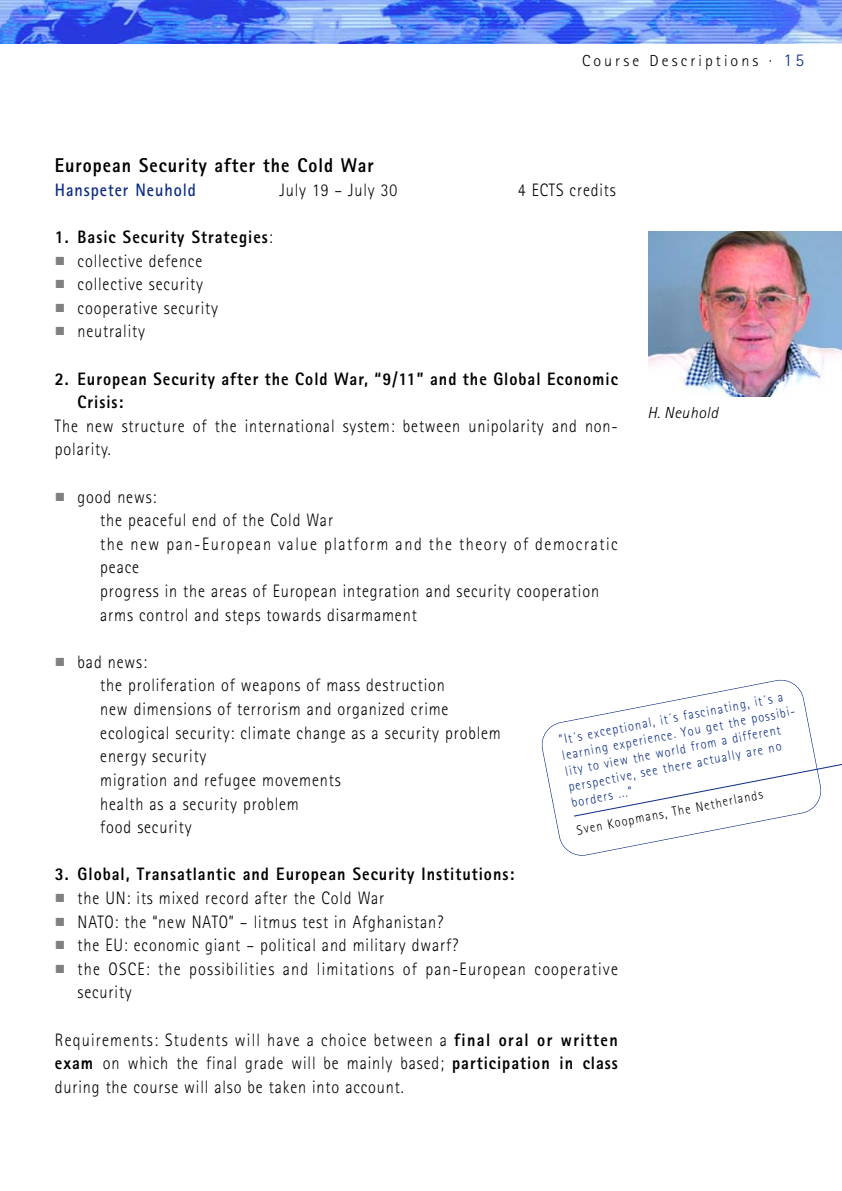
<style>
.page{position:relative;width:842px;height:1191px;background:#fff}
.page>*{position:absolute;margin:0;border:0;box-sizing:border-box;transform-origin:0 0}
.t1{font:800 20px "Rotis Sans Serif";letter-spacing:.055em;color:#000;scale:.9 1}
.t2{font:300 18px/23.6px "Rotis Sans Serif";letter-spacing:.055em;color:#000;scale:.9 1}
.t3{font:800 18px/23.6px "Rotis Sans Serif";letter-spacing:.06em;color:#000;scale:.9 1}
.t4{font:700 18px "Rotis Sans Serif";letter-spacing:.06em;color:#0c2c84;scale:.9 1}
.t5{font:300 16px "Rotis Sans Serif";letter-spacing:.19em;color:#000}
.t6{font:italic 300 16px "Rotis Sans Serif";letter-spacing:.025em;color:#000}
.t7{font:300 13.6px/16px "Rotis Sans Serif";color:#0c2c84;scale:.9 1}
.t8{font:300 13.6px "Rotis Sans Serif";color:#000;scale:.9 1}
.s1{font-size:18px;color:#0c2c84}
.s2{font-weight:800}
</style>
<div class="page">
<img style="left:0;top:0;width:841px;height:44px">
<img style="left:648px;top:232px;width:193px;height:164px">
<svg style="left:541px;top:679px;width:275px;height:177px"></svg>
<svg style="left:573px;top:759px;width:268px;height:58px"></svg>
<p class="t5" style="left:582px;top:55px;width:224px">Course Descriptions · <span class="s1">15</span></p>
<p class="t1" style="left:55px;top:158px;width:356px">European Security after the Cold War</p>
<p class="t4" style="left:55px;top:183px;width:158px">Hanspeter Neuhold</p>
<p class="t2" style="left:279px;top:180px;width:132px">July 19 – July 30</p>
<p class="t2" style="left:518px;top:180px;width:110px">4 ECTS credits</p>
<p class="t2" style="left:78px;top:227px;width:218px;text-indent:-23px"><span class="s2">1. Basic Security Strategies</span>: collective defence<br>collective security cooperative security neutrality</p>
<p class="t3" style="left:78px;top:368px;width:602px;text-indent:-23px">2. European Security after the Cold War, “9/11” and the Global Economic<br>Crisis:</p>
<p class="t2" style="left:55px;top:416px;width:627px">The new structure of the international system: between unipolarity and non&shy;polarity.</p>
<p class="t2" style="left:100px;top:486px;width:577px;text-indent:-23px">good news:<br>the peaceful end of the Cold War<br>the new pan-European value platform and the theory of democratic peace<br>progress in the areas of European integration and security cooperation arms control and steps towards disarmament</p>
<p class="t2" style="left:100px;top:652px;width:447px;text-indent:-23px">bad news:<br>the proliferation of weapons of mass destruction<br>new dimensions of terrorism and organized crime ecological security: climate change as a security problem energy security<br>migration and refugee movements<br>health as a security problem<br>food security</p>
<p class="t3" style="left:55px;top:864px;width:512px">3. Global, Transatlantic and European Security Institutions:</p>
<p class="t2" style="left:78px;top:888px;width:602px">the UN: its mixed record after the Cold War<br>NATO: the “new NATO” – litmus test in Afghanistan?<br>the EU: economic giant – political and military dwarf?<br>the OSCE: the possibilities and limitations of pan-European cooperative security</p>
<p class="t2" style="left:55px;top:1029px;width:627px;text-align:justify">Requirements: Students will have a choice between a <span class="s2">final oral or written exam</span> on which the final grade will be mainly based; <span class="s2">participation in class </span>during the course will also be taken into account.</p>
<p class="t6" style="left:647px;top:407px;width:72px">H. Neuhold</p>
<p class="t7" style="left:558px;top:733px;width:267px;rotate:-11deg">”It´s exceptional, it´s fascinating, it´s a learning experience. You get the possibi&shy;lity to view the world from a different perspective, see there actually are no borders ...“</p>
<p class="t8" style="left:576px;top:825px;width:212px;rotate:-11deg">Sven Koopmans, The Netherlands</p>
</div>
